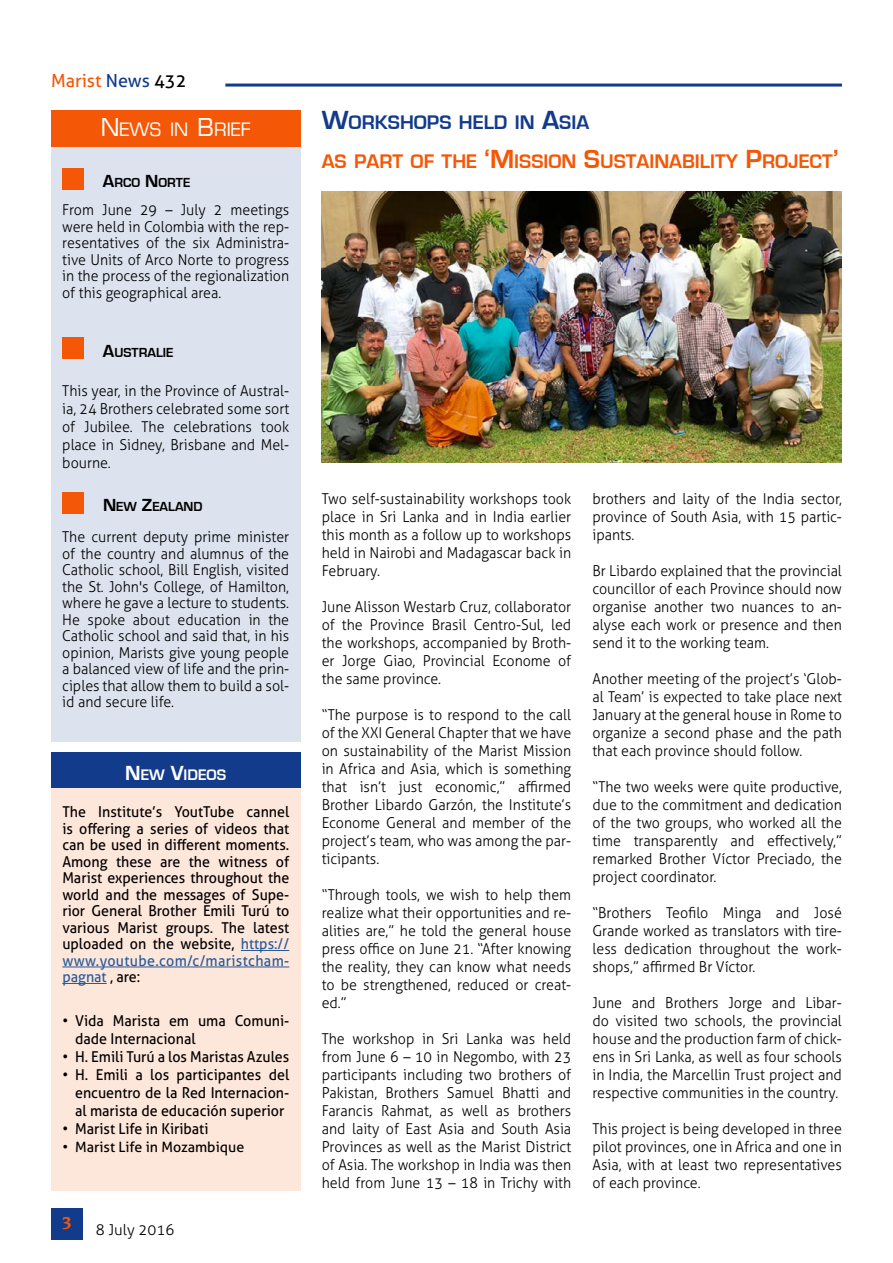
<style>
.page{position:relative;width:893px;height:1263px;background:#fff}
.page>*{position:absolute;margin:0;border:0;box-sizing:border-box;transform-origin:0 0}
.t1{font:700 20.25px/39.8px "Eurostile";color:#f45706}
.t2{font:18px "Aller";color:#f45706}
.t3{font:18px "Eurostile";color:#fff}
.t4{font:700 18px "Novarese IT Cby BT";color:#f45706}
.t5{font:700 15.75px "Eurostile";color:#fff}
.t6{font:300 15px/18px "Aller";color:#000;text-align:justify;scale:.95 1}
.t7{font:15px/16.5px "Aller";color:#000;text-align:justify;scale:.95 1}
.t8{font:300 15px "Aller";color:#000}
.t9{font:14.25px "Aller";color:#000}
.t10{font:700 13.5px "Eurostile";color:#000}
.s1{color:#123b8b}
.s2{color:#000}
.s3{font-size:24px}
.s4{font-size:18px}
.s5{font-size:27px;color:#123b8b}
.s6{font-size:27px}
.s7{font-size:21px}
.s8{color:#275b9b}
</style>
<div class="page">
<hr style="left:225px;top:84px;width:617px;height:3px;background:#123b8b">
<div style="left:51px;top:1208px;width:32px;height:31px;background:#123b8b"></div>
<div style="left:51px;top:111px;width:249px;height:631px;background:#dce2ee"></div>
<div style="left:62px;top:168px;width:22px;height:21px;background:#f45706"></div>
<div style="left:51px;top:111px;width:249px;height:36px;background:#f45706"></div>
<div style="left:62px;top:337px;width:22px;height:22px;background:#f45706"></div>
<div style="left:62px;top:492px;width:22px;height:21px;background:#f45706"></div>
<img style="left:322px;top:191px;width:520px;height:272px">
<div style="left:51px;top:752px;width:249px;height:439px;background:#fde6da"></div>
<hr style="left:241px;top:950px;width:48px;height:1px;background:#275b9b">
<hr style="left:62px;top:966px;width:227px;height:1px;background:#275b9b">
<hr style="left:62px;top:983px;width:45px;height:1px;background:#275b9b">
<div style="left:51px;top:752px;width:249px;height:35px;background:#123b8b"></div>
<p class="t2" style="left:51px;top:69px;width:137px">Marist <span class="s1">News</span> <span class="s2">432</span></p>
<p class="t3" style="left:101px;top:118px;width:152px"><span class="s3">N</span>EWS IN <span class="s3">B</span>RIEF</p>
<p class="t10" style="left:103px;top:176px;width:89px"><span class="s4">A</span>RCO <span class="s4">N</span>ORTE</p>
<p class="t6" style="left:62px;top:202px;width:240px;line-height:16.5px">From June 29 – July 2 meetings were held in Colombia with the rep&shy;resentatives of the six Administra&shy;tive Units of Arco Norte to progress in the process of the regionalization of this geographical area.</p>
<p class="t10" style="left:103px;top:345px;width:72px"><span class="s4">A</span>USTRALIE</p>
<p class="t6" style="left:62px;top:382px;width:240px">This year, in the Province of Austral&shy;ia, 24 Brothers celebrated some sort of Jubilee. The celebrations took place in Sidney, Brisbane and Mel&shy;bourne.</p>
<h1 class="t1" style="left:322px;top:102px;width:519px"><span class="s5">W</span><span class="s1">ORKSHOPS HELD IN</span> <span class="s5">A</span><span class="s1">SIA<br></span>AS PART OF THE <span class="s6">‘M</span>ISSION <span class="s6">S</span>USTAINABILITY <span class="s6">P</span>ROJECT<span class="s6">’</span></h1>
<p class="t10" style="left:103px;top:499px;width:101px"><span class="s4">N</span>EW <span class="s4">Z</span>EALAND</p>
<p class="t6" style="left:322px;top:490px;width:264px">Two self-sustainability workshops took place in Sri Lanka and in India earlier this month as a follow up to workshops held in Nairobi and Madagascar back in February.</p>
<p class="t6" style="left:322px;top:598px;width:264px">June Alisson Westarb Cruz, collaborator of the Province Brasil Centro-Sul, led the workshops, accompanied by Broth&shy;er Jorge Giao, Provincial Econome of the same province.</p>
<p class="t6" style="left:322px;top:706px;width:264px">“The purpose is to respond to the call of the XXI General Chapter that we have on sustainability of the Marist Mission in Africa and Asia, which is something that isn’t just economic,” affirmed Brother Libardo Garzón, the Institute’s Econome General and member of the project’s team, who was among the par&shy;ticipants.</p>
<p class="t6" style="left:322px;top:886px;width:264px">“Through tools, we wish to help them realize what their opportunities and re&shy;alities are,” he told the general house press office on June 21. “After knowing the reality, they can know what needs to be strengthened, reduced or creat&shy;ed.”</p>
<p class="t6" style="left:322px;top:1030px;width:264px">The workshop in Sri Lanka was held from June 6 – 10 in Negombo, with 23 participants including two brothers of Pakistan, Brothers Samuel Bhatti and Farancis Rahmat, as well as brothers and laity of East Asia and South Asia Provinces as well as the Marist District of Asia. The workshop in India was then held from June 13 – 18 in Trichy with</p>
<p class="t6" style="left:62px;top:528px;width:240px;line-height:16.5px">The current deputy prime minister of the country and alumnus of the Catholic school, Bill English, visited the St. John's College, of Hamilton, where he gave a lecture to students.<br>He spoke about education in the Catholic school and said that, in his opinion, Marists give young people a balanced view of life and the prin&shy;ciples that allow them to build a sol&shy;id and secure life.</p>
<p class="t5" style="left:125px;top:766px;width:102px"><span class="s7">N</span>EW <span class="s7">V</span>IDEOS</p>
<p class="t7" style="left:62px;top:804px;width:240px">The Institute’s YoutTube cannel is offering a series of videos that can be used in different moments.<br>Among these are the witness of Marist experiences throughout the world and the messages of Supe&shy;rior General Brother Emili Turú to various Marist groups. The latest uploaded on the website, <span class="s8">https:// www.youtube.com/c/maristcham&shy;pagnat</span> , are:</p>
<p class="t7" style="left:75px;top:1012px;width:227px;line-height:18px;text-indent:-13px">• Vida Marista em uma Comuni&shy;dade Internacional</p>
<p class="t7" style="left:62px;top:1048px;width:240px">• H. Emili Turú a los Maristas Azules</p>
<p class="t7" style="left:75px;top:1066px;width:227px;line-height:18px;text-indent:-13px">• H. Emili a los participantes del encuentro de la Red Internacion&shy;al marista de educación superior</p>
<p class="t7" style="left:62px;top:1120px;width:155px">• Marist Life in Kiribati</p>
<p class="t9" style="left:62px;top:1138px;width:183px">• Marist Life in Mozambique</p>
<p class="t4" style="left:62px;top:1212px;width:12px">3</p>
<p class="t8" style="left:96px;top:1220px;width:80px">8 July 2016</p>
<p class="t6" style="left:592px;top:490px;width:264px">brothers and laity of the India sector, province of South Asia, with 15 partic&shy;ipants.</p>
<p class="t6" style="left:592px;top:562px;width:264px">Br Libardo explained that the provincial councillor of each Province should now organise another two nuances to an&shy;alyse each work or presence and then send it to the working team.</p>
<p class="t6" style="left:592px;top:670px;width:264px">Another meeting of the project’s ‘Glob&shy;al Team’ is expected to take place next January at the general house in Rome to organize a second phase and the path that each province should follow.</p>
<p class="t6" style="left:592px;top:778px;width:264px">“The two weeks were quite productive, due to the commitment and dedication of the two groups, who worked all the time transparently and effectively,” remarked Brother Víctor Preciado, the project coordinator.</p>
<p class="t6" style="left:592px;top:904px;width:264px">“Brothers Teofilo Minga and José Grande worked as translators with tire&shy;less dedication throughout the work&shy;shops,” affirmed Br Víctor.</p>
<p class="t6" style="left:592px;top:994px;width:264px">June and Brothers Jorge and Libar&shy;do visited two schools, the provincial house and the production farm of chick&shy;ens in Sri Lanka, as well as four schools in India, the Marcellin Trust project and respective communities in the country.</p>
<p class="t6" style="left:592px;top:1120px;width:264px">This project is being developed in three pilot provinces, one in Africa and one in Asia, with at least two representatives of each province.</p>
</div>
